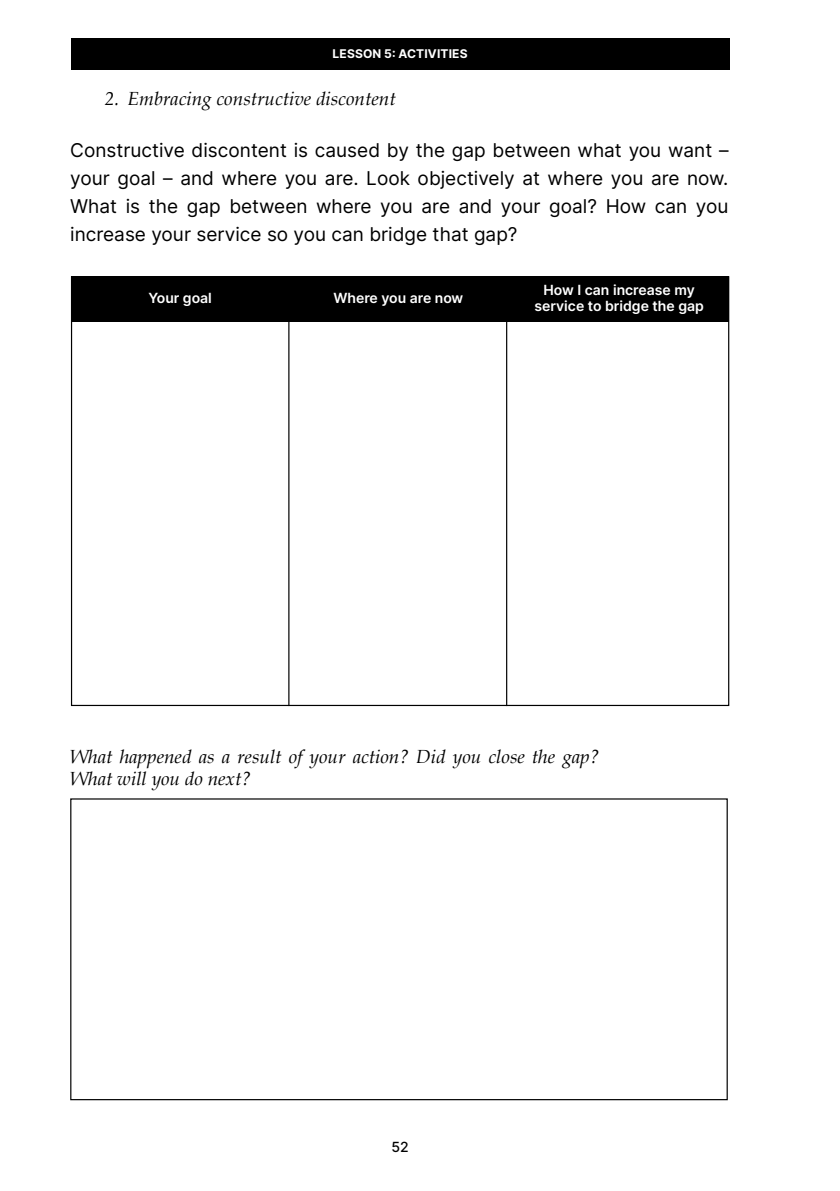
<style>
.page{position:relative;width:840px;height:1191px;background:#fff}
.page>*{position:absolute;margin:0;border:0;box-sizing:border-box;transform-origin:0 0}
.t1{font:19px/28px "Inter";color:#000;text-align:justify}
.t2{font:italic 19px/22px "Book Antiqua";color:#000}
.t3{font:600 14px/16px "Inter";color:#fff;text-align:center}
.t4{font:500 14px "Inter";color:#000}
.t5{font:700 12px "Inter";letter-spacing:.01em;color:#fff}
</style>
<div class="page">
<div style="left:71px;top:38px;width:658px;height:31px;background:#000"></div>
<div style="left:72px;top:276px;width:656px;height:45px;background:#000"></div>
<hr style="left:288px;top:302px;width:1px;height:404px;background:#000">
<hr style="left:506px;top:302px;width:1px;height:404px;background:#000">
<p class="t5" style="left:332px;top:45px;width:136px">LESSON 5: ACTIVITIES</p>
<p class="t2" style="left:105px;top:87px;width:292px">2. Embracing constructive discontent</p>
<p class="t1" style="left:70px;top:136px;width:659px">Constructive discontent is caused by the gap between what you want – your goal – and where you are. Look objectively at where you are now.<br>What is the gap between where you are and your goal? How can you increase your service so you can bridge that gap?</p>
<p class="t3" style="left:148px;top:290px;width:65px">Your goal</p>
<p class="t3" style="left:333px;top:290px;width:131px">Where you are now</p>
<p class="t3" style="left:534px;top:282px;width:171px">How I can increase my service to bridge the gap</p>
<p class="t2" style="left:70px;top:745px;width:530px">What happened as a result of your action? Did you close the gap?<br>What will you do next?</p>
<p class="t4" style="left:391px;top:1136px;width:19px">52</p>
</div>
